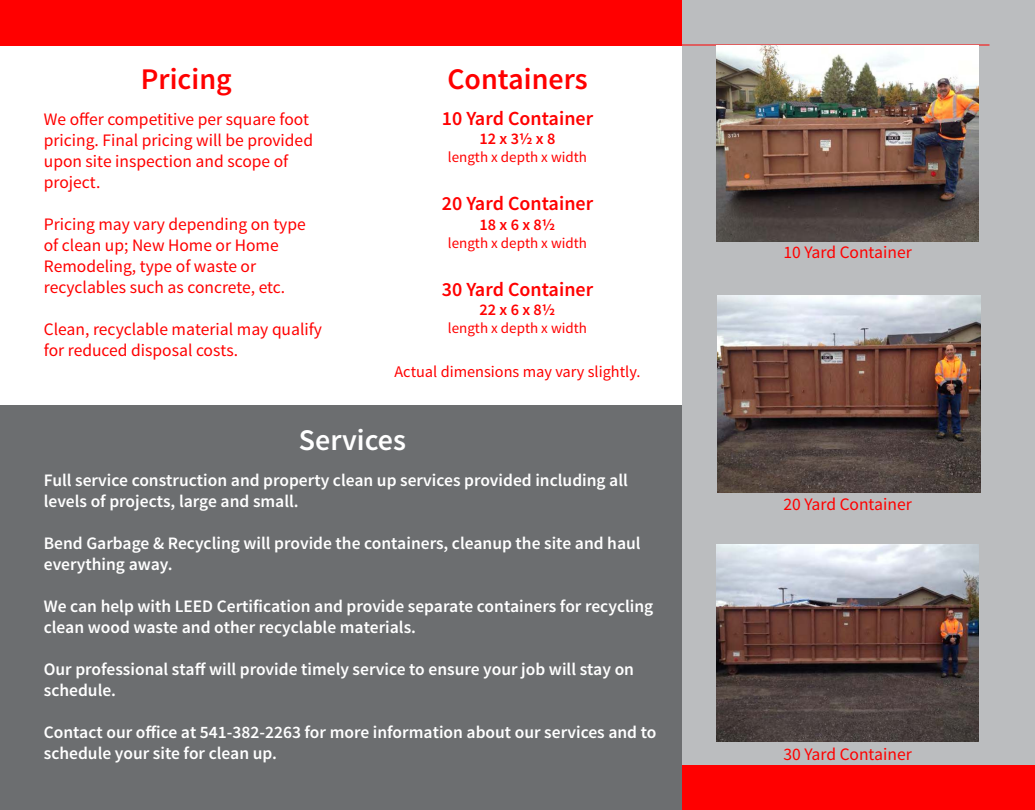
<style>
.page{position:relative;width:1035px;height:810px;background:#fff}
.page>*{position:absolute;margin:0;border:0;box-sizing:border-box;transform-origin:0 0}
.t1{font:600 30px "Source Sans Pro";color:#f00}
.t2{font:600 30px "Source Sans Pro";color:#fff}
.t3{font:600 20px "Source Sans Pro";color:#f00}
.t4{font:600 17.5px/21px "Source Sans Pro";color:#fff}
.t5{font:17.5px/21px "Source Sans Pro";color:#f00}
.t6{font:16.25px "Source Sans Pro";color:#f00}
.t7{font:600 16.25px "Source Sans Pro";color:#f00}
.t8{font:15px "Source Sans Pro";color:#f00}
</style>
<div class="page">
<div style="left:0;top:0;width:683px;height:45px;background:#f00"></div>
<div style="left:0;top:406px;width:683px;height:404px;background:#6c6e70"></div>
<div style="left:683px;top:0;width:352px;height:767px;background:#bbbdbf"></div>
<img style="left:717px;top:45px;width:262px;height:197px">
<img style="left:718px;top:295px;width:262px;height:197px">
<img style="left:717px;top:544px;width:262px;height:197px">
<div style="left:683px;top:765px;width:352px;height:45px;background:#f00"></div>
<h1 class="t1" style="left:141px;top:67px;width:92px">Pricing</h1>
<p class="t5" style="left:44px;top:110px;width:271px">We offer competitive per square foot pricing. Final pricing will be provided upon site inspection and scope of project.</p>
<p class="t5" style="left:44px;top:215px;width:264px">Pricing may vary depending on type of clean up; New Home or Home<br>Remodeling, type of waste or recyclables such as concrete, etc.</p>
<p class="t5" style="left:44px;top:320px;width:280px">Clean, recyclable material may qualify for reduced disposal costs.</p>
<h1 class="t1" style="left:447px;top:67px;width:142px">Containers</h1>
<p class="t3" style="left:442px;top:111px;width:153px">10 Yard Container</p>
<p class="t7" style="left:480px;top:133px;width:77px">12 x 3½ x 8</p>
<p class="t8" style="left:448px;top:152px;width:141px">length x depth x width</p>
<p class="t3" style="left:442px;top:196px;width:153px">20 Yard Container</p>
<p class="t7" style="left:480px;top:218px;width:77px">18 x 6 x 8½</p>
<p class="t8" style="left:448px;top:237px;width:141px">length x depth x width</p>
<p class="t3" style="left:442px;top:282px;width:153px">30 Yard Container</p>
<p class="t7" style="left:480px;top:304px;width:77px">22 x 6 x 8½</p>
<p class="t8" style="left:448px;top:323px;width:141px">length x depth x width</p>
<p class="t6" style="left:395px;top:365px;width:247px">Actual dimensions may vary slightly.</p>
<h1 class="t2" style="left:299px;top:428px;width:109px">Services</h1>
<p class="t4" style="left:44px;top:471px;width:586px">Full service construction and property clean up services provided including all levels of projects, large and small.</p>
<p class="t4" style="left:44px;top:534px;width:598px">Bend Garbage &amp; Recycling will provide the containers, cleanup the site and haul everything away.</p>
<p class="t4" style="left:44px;top:597px;width:611px">We can help with LEED Certification and provide separate containers for recycling clean wood waste and other recyclable materials.</p>
<p class="t4" style="left:44px;top:660px;width:592px">Our professional staff will provide timely service to ensure your job will stay on schedule.</p>
<p class="t4" style="left:44px;top:723px;width:614px">Contact our office at 541-382-2263 for more information about our services and to schedule your site for clean up.</p>
<p class="t5" style="left:784px;top:243px;width:130px">10 Yard Container</p>
<p class="t5" style="left:784px;top:495px;width:130px">20 Yard Container</p>
<p class="t5" style="left:784px;top:745px;width:130px">30 Yard Container</p>
</div>
